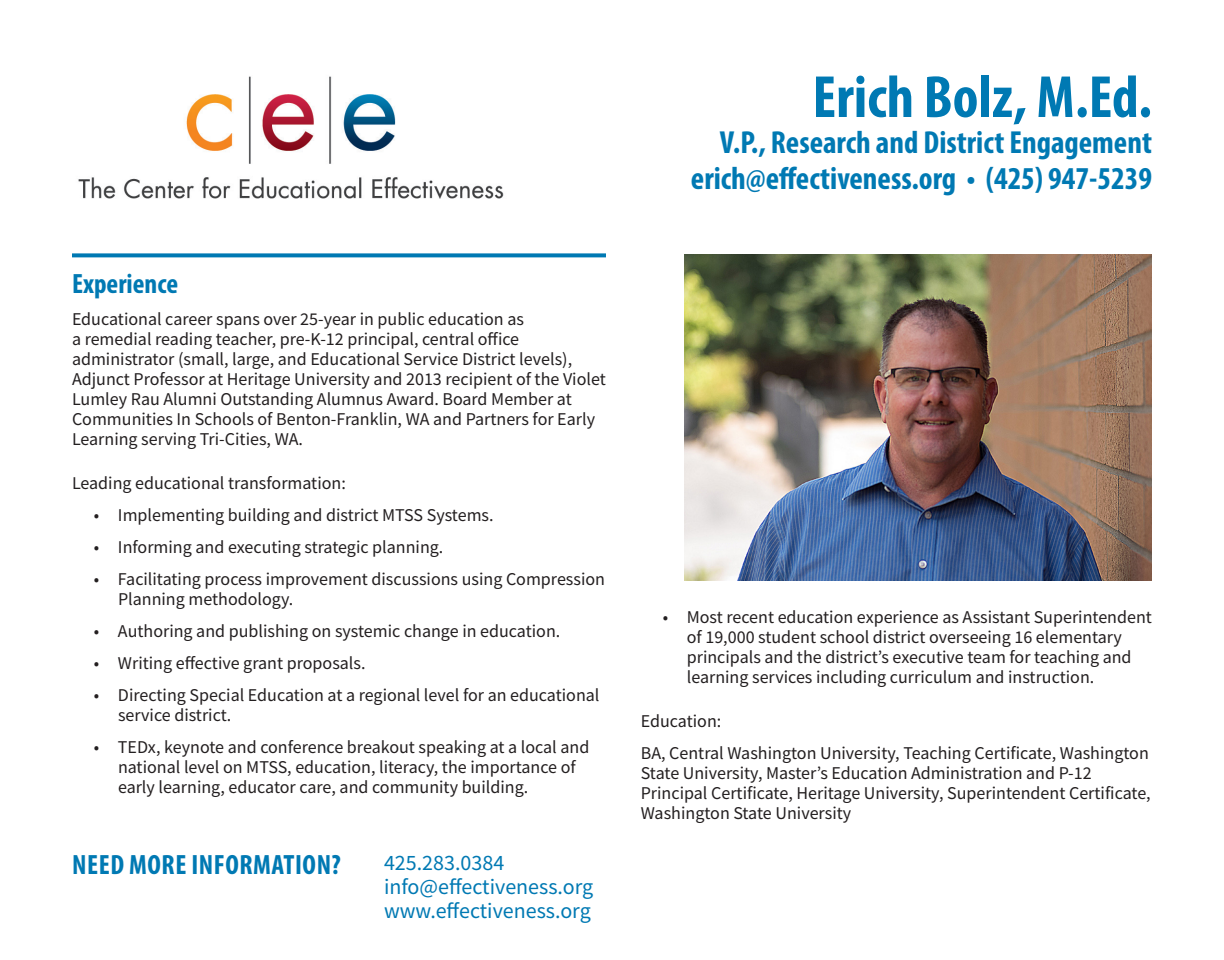
<style>
.page{position:relative;width:1224px;height:960px;background:#fff}
.page>*{position:absolute;margin:0;border:0;box-sizing:border-box;transform-origin:0 0}
.t1{font:700 condensed 60px "Myriad Pro";color:#0079b3}
.t2{font:700 condensed 32px "Myriad Pro";color:#0079b3}
.t3{font:700 condensed 28px "Myriad Pro";letter-spacing:.02em;color:#0079b3}
.t4{font:700 condensed 28px "Myriad Pro";color:#0079b3}
.t5{font:22px "Source Sans Pro";color:#0079b3}
.t6{font:18px/20px "Source Sans Pro";color:#231f20}
</style>
<div class="page">
<svg style="left:72px;top:253px;width:534px;height:4px;background:#1986ba"></svg>
<img style="left:78px;top:76px;width:426px;height:123px">
<img style="left:685px;top:254px;width:467px;height:326px">
<p class="t4" style="left:72px;top:267px;width:108px">Experience</p>
<p class="t6" style="left:72px;top:309px;width:535px">Educational career spans over 25-year in public education as<br>a remedial reading teacher, pre-K-12 principal, central office administrator (small, large, and Educational Service District levels), Adjunct Professor at Heritage University and 2013 recipient of the Violet Lumley Rau Alumni Outstanding Alumnus Award. Board Member at Communities In Schools of Benton-Franklin, WA and Partners for Early Learning serving Tri-Cities, WA.</p>
<p class="t6" style="left:72px;top:473px;width:275px">Leading educational transformation:</p>
<p class="t6" style="left:94px;top:505px;width:401px">• Implementing building and district MTSS Systems.</p>
<p class="t6" style="left:94px;top:537px;width:351px">• Informing and executing strategic planning.</p>
<p class="t6" style="left:118px;top:569px;width:489px;text-indent:-24px">• Facilitating process improvement discussions using Compression<br>Planning methodology.</p>
<p class="t6" style="left:94px;top:621px;width:468px">• Authoring and publishing on systemic change in education.</p>
<p class="t6" style="left:94px;top:653px;width:273px">• Writing effective grant proposals.</p>
<p class="t6" style="left:118px;top:685px;width:483px;text-indent:-24px">• Directing Special Education at a regional level for an educational service district.</p>
<p class="t6" style="left:118px;top:737px;width:473px;text-indent:-24px">• TEDx, keynote and conference breakout speaking at a local and national level on MTSS, education, literacy, the importance of early learning, educator care, and community building.</p>
<p class="t3" style="left:72px;top:847px;width:270px">NEED MORE INFORMATION?</p>
<p class="t5" style="left:384px;top:848px;width:122px">425.283.0384</p>
<p class="t5" style="left:384px;top:872px;width:211px">info@effectiveness.org</p>
<p class="t5" style="left:384px;top:896px;width:208px">www.effectiveness.org</p>
<p class="t1" style="left:813px;top:60px;width:341px">Erich Bolz, M.Ed.</p>
<p class="t2" style="left:720px;top:122px;width:434px">V.P., Research and District Engagement</p>
<p class="t2" style="left:691px;top:158px;width:463px">erich@effectiveness.org • (425) 947-5239</p>
<p class="t6" style="left:687px;top:607px;width:467px;text-indent:-24px">• Most recent education experience as Assistant Superintendent of 19,000 student school district overseeing 16 elementary principals and the district’s executive team for teaching and learning services including curriculum and instruction.</p>
<p class="t6" style="left:641px;top:711px;width:82px">Education:</p>
<p class="t6" style="left:641px;top:743px;width:512px">BA, Central Washington University, Teaching Certificate, Washington State University, Master’s Education Administration and P-12<br>Principal Certificate, Heritage University, Superintendent Certificate, Washington State University</p>
</div>
